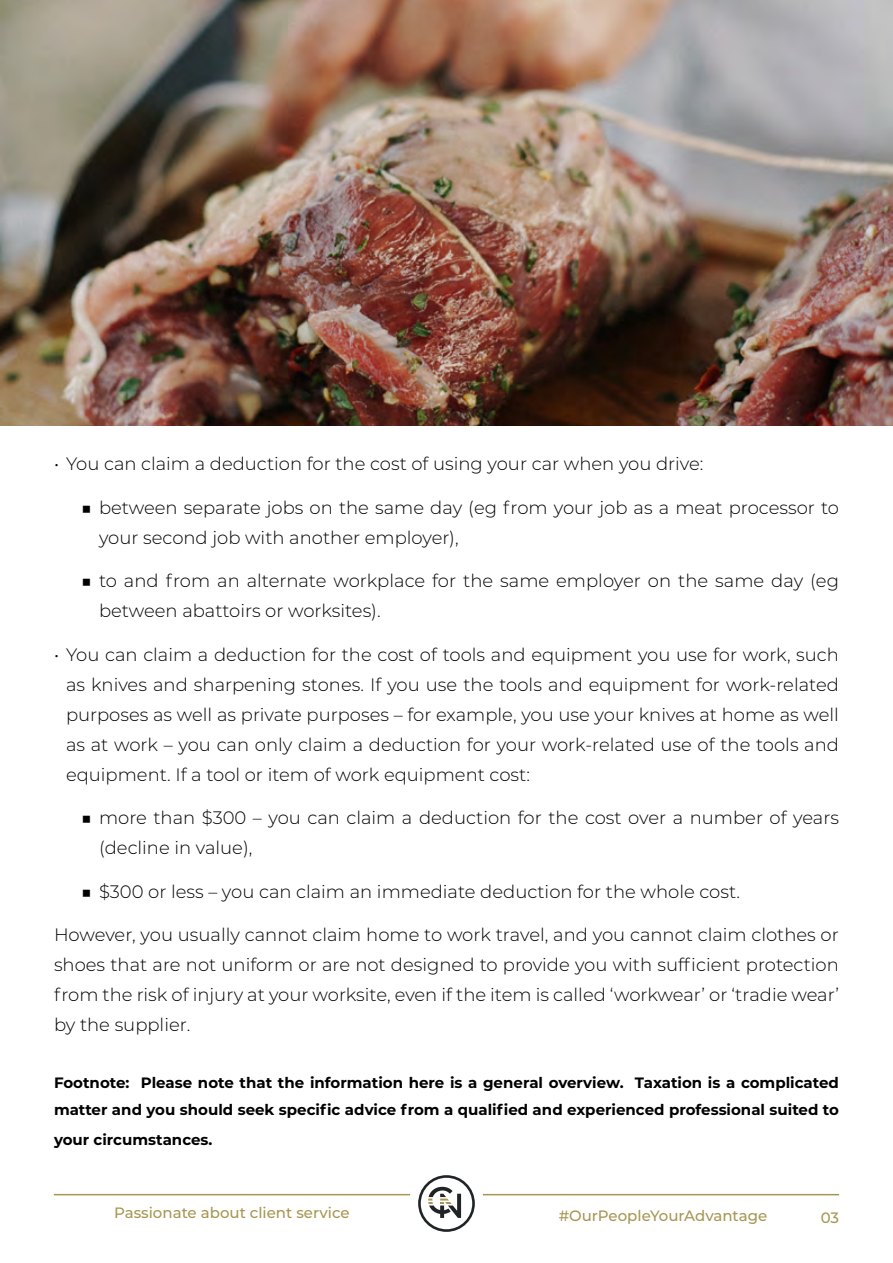
<style>
.page{position:relative;width:893px;height:1263px;background:#fff}
.page>*{position:absolute;margin:0;border:0;box-sizing:border-box;transform-origin:0 0}
.t1{font:300 18px/30px "Montserrat";color:#000}
.t2{font:700 15px/27px "Montserrat";color:#000}
.t3{font:500 15px "Montserrat";color:#a79652}
</style>
<div class="page">
<hr style="left:54px;top:1194px;width:356px;height:1px;background:#a79652">
<hr style="left:483px;top:1194px;width:356px;height:1px;background:#a79652">
<svg style="left:418px;top:1175px;width:57px;height:57px"></svg>
<img style="left:0;top:0;width:893px;height:425px">
<p class="t1" style="left:54px;top:448px;width:651px">• You can claim a deduction for the cost of using your car when you drive:</p>
<p class="t1" style="left:99px;top:492px;width:741px;text-indent:-18px">■ between separate jobs on the same day (eg from your job as a meat processor to your second job with another employer),</p>
<p class="t1" style="left:99px;top:565px;width:741px;text-indent:-18px">■ to and from an alternate workplace for the same employer on the same day (eg between abattoirs or worksites).</p>
<p class="t1" style="left:66px;top:639px;width:775px;text-align:justify;text-indent:-12px">• You can claim a deduction for the cost of tools and equipment you use for work, such as knives and sharpening stones. If you use the tools and equipment for work-related purposes as well as private purposes – for example, you use your knives at home as well as at work – you can only claim a deduction for your work-related use of the tools and equipment. If a tool or item of work equipment cost:</p>
<p class="t1" style="left:99px;top:802px;width:742px;text-indent:-18px">■ more than $300 – you can claim a deduction for the cost over a number of years (decline in value),</p>
<p class="t1" style="left:81px;top:876px;width:660px">■ $300 or less – you can claim an immediate deduction for the whole cost.</p>
<p class="t1" style="left:54px;top:919px;width:786px;text-align:justify">However, you usually cannot claim home to work travel, and you cannot claim clothes or shoes that are not uniform or are not designed to provide you with sufficient protection from the risk of injury at your worksite, even if the item is called ‘workwear’ or ‘tradie wear’ by the supplier.</p>
<p class="t2" style="left:54px;top:1068px;width:786px">Footnote: Please note that the information here is a general overview. Taxation is a complicated matter and you should seek specific advice from a qualified and experienced professional suited to</p>
<p class="t2" style="left:54px;top:1125px;width:160px">your circumstances.</p>
<p class="t3" style="left:114px;top:1202px;width:237px">Passionate about client service</p>
<p class="t3" style="left:559px;top:1205px;width:210px">#OurPeopleYourAdvantage</p>
<p class="t3" style="left:821px;top:1207px;width:20px">03</p>
</div>
